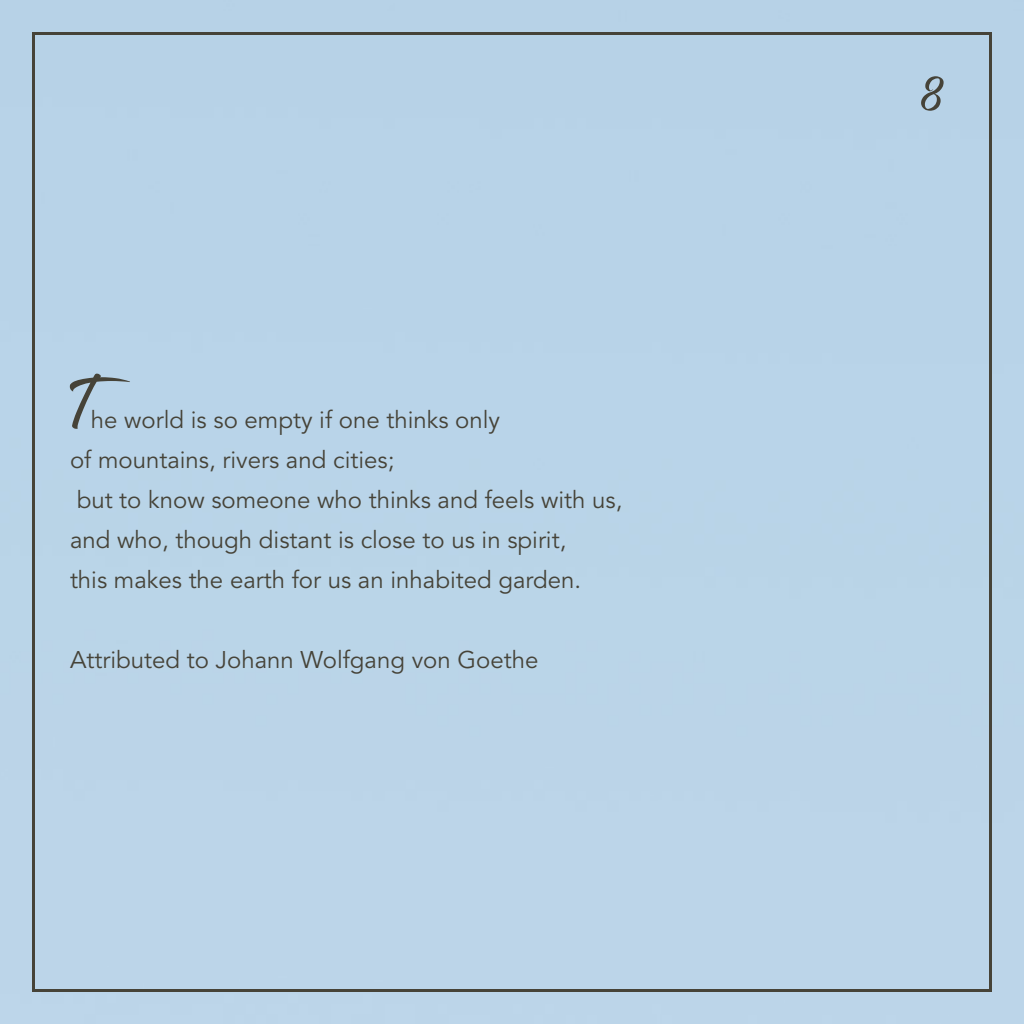
<style>
.page{position:relative;width:1024px;height:1024px;background:#fff}
.page>*{position:absolute;margin:0;border:0;box-sizing:border-box;transform-origin:0 0}
.t1{font:80px "Srinthile Script";color:#464338}
.t2{font:60px "Srinthile Script";color:#464338}
.t3{font:24px/40px "Avenir LT Std";color:#464338}
</style>
<div class="page">
<h1 class="t1" style="left:70px;top:356px;width:22px">T</h1>
<p class="t3" style="left:70px;top:400px;width:554px;text-indent:21px">he world is so empty if one thinks only<br>of mountains, rivers and cities;<br>but to know someone who thinks and feels with us, and who, though distant is close to us in spirit,<br>this makes the earth for us an inhabited garden.</p>
<p class="t3" style="left:70px;top:640px;width:470px">Attributed to Johann Wolfgang von Goethe</p>
<h2 class="t2" style="left:921px;top:60px;width:23px">8</h2>
</div>
